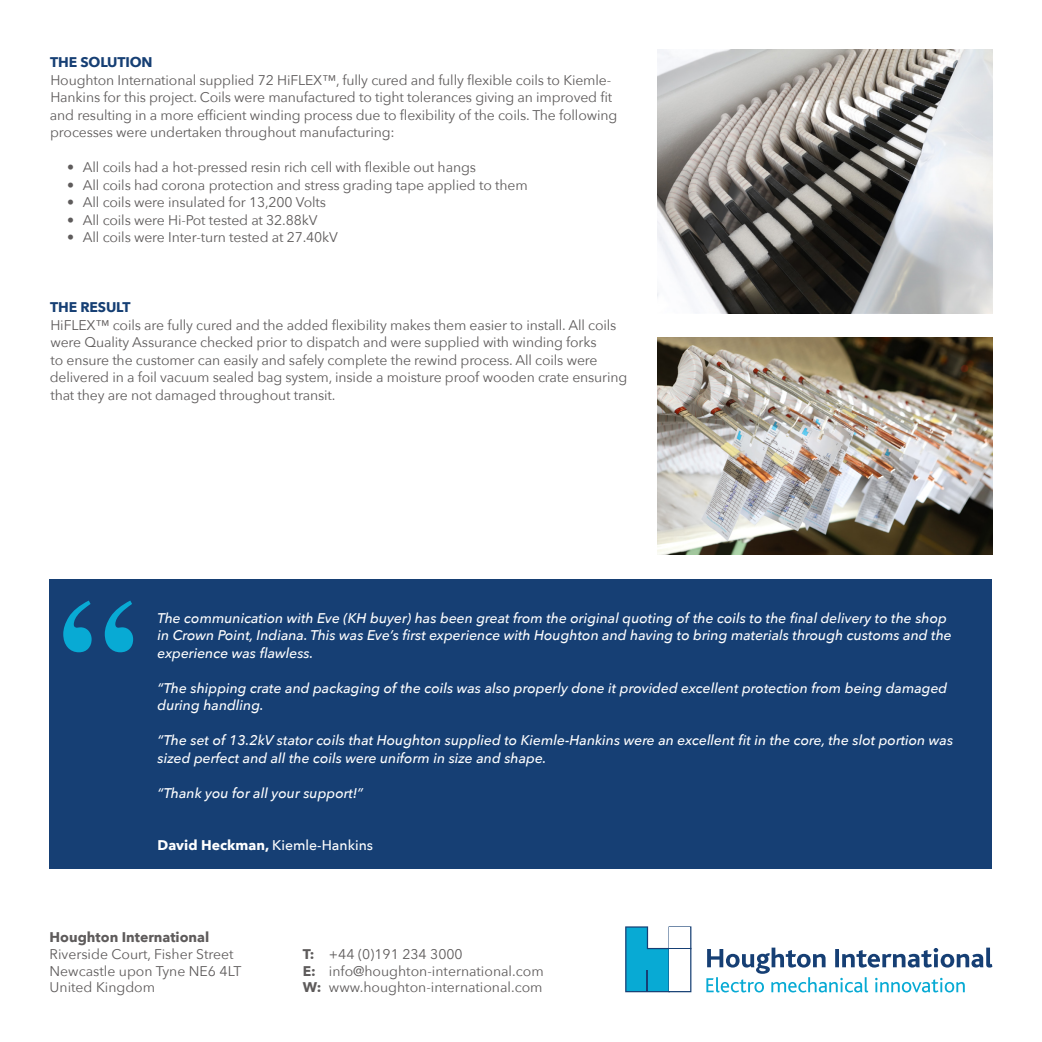
<style>
.page{position:relative;width:1042px;height:1042px;background:#fff}
.page>*{position:absolute;margin:0;border:0;box-sizing:border-box;transform-origin:0 0}
.t1{font:700 154px "Times";color:#08aad4}
.t2{font:14px/17.5px "Avenir Next";letter-spacing:-.01em;color:#5e5b5b}
.t3{font:italic 500 14px/17.5px "Avenir Next";color:#fff}
.t4{font:500 14px "Avenir Next";color:#fff}
.t5{font:700 14px "Avenir Next";color:#5e5b5b}
.t6{font:700 14px "Avenir Next";letter-spacing:-.01em;color:#163f74}
.s1{font-weight:700}
</style>
<div class="page">
<div style="left:50px;top:579px;width:942px;height:289px;background:#163f74"></div>
<svg style="left:706px;top:947px;width:286px;height:45px"></svg>
<svg style="left:625px;top:926px;width:66px;height:66px"></svg>
<div style="left:670px;top:927px;width:20px;height:21px;background:#fff"></div>
<div style="left:670px;top:949px;width:20px;height:42px;background:#fff"></div>
<img style="left:658px;top:50px;width:334px;height:263px">
<img style="left:658px;top:338px;width:334px;height:216px">
<p class="t6" style="left:50px;top:50px;width:104px">THE SOLUTION</p>
<p class="t2" style="left:50px;top:70px;width:569px">Houghton International supplied 72 HiFLEX™, fully cured and fully flexible coils to Kiemle-Hankins for this project. Coils were manufactured to tight tolerances giving an improved fit and resulting in a more efficient winding process due to flexibility of the coils. The following processes were undertaken throughout manufacturing:</p>
<p class="t2" style="left:67px;top:158px;width:410px">• All coils had a hot-pressed resin rich cell with flexible out hangs</p>
<p class="t2" style="left:67px;top:175px;width:462px">• All coils had corona protection and stress grading tape applied to them</p>
<p class="t2" style="left:67px;top:193px;width:260px">• All coils were insulated for 13,200 Volts</p>
<p class="t2" style="left:67px;top:210px;width:252px">• All coils were Hi-Pot tested at 32.88kV</p>
<p class="t2" style="left:67px;top:228px;width:272px">• All coils were Inter-turn tested at 27.40kV</p>
<p class="t6" style="left:50px;top:295px;width:82px">THE RESULT</p>
<p class="t2" style="left:50px;top:315px;width:579px">HiFLEX™ coils are fully cured and the added flexibility makes them easier to install. All coils were Quality Assurance checked prior to dispatch and were supplied with winding forks<br>to ensure the customer can easily and safely complete the rewind process. All coils were delivered in a foil vacuum sealed bag system, inside a moisture proof wooden crate ensuring that they are not damaged throughout transit.</p>
<p class="t1" style="left:58px;top:507px;width:78px">“</p>
<p class="t3" style="left:158px;top:609px;width:796px">The communication with Eve (KH buyer) has been great from the original quoting of the coils to the final delivery to the shop in Crown Point, Indiana. This was Eve’s first experience with Houghton and having to bring materials through customs and the experience was flawless.</p>
<p class="t3" style="left:158px;top:679px;width:791px">“The shipping crate and packaging of the coils was also properly done it provided excellent protection from being damaged during handling.</p>
<p class="t3" style="left:158px;top:731px;width:797px">“The set of 13.2kV stator coils that Houghton supplied to Kiemle-Hankins were an excellent fit in the core, the slot portion was sized perfect and all the coils were uniform in size and shape.</p>
<p class="t3" style="left:158px;top:784px;width:207px">“Thank you for all your support!”</p>
<p class="t4" style="left:158px;top:833px;width:217px"><span class="s1">David Heckman,</span> Kiemle-Hankins</p>
<p class="t5" style="left:50px;top:925px;width:161px">Houghton International</p>
<p class="t2" style="left:50px;top:944px;width:186px">Riverside Court, Fisher Street</p>
<p class="t2" style="left:50px;top:961px;width:193px">Newcastle upon Tyne NE6 4LT</p>
<p class="t2" style="left:50px;top:978px;width:107px">United Kingdom</p>
<p class="t2" style="left:303px;top:944px;width:162px"><span class="s1">T:</span> +44 (0)191 234 3000</p>
<p class="t2" style="left:303px;top:961px;width:243px"><span class="s1">E:</span> info@houghton-international.com</p>
<p class="t2" style="left:303px;top:978px;width:241px"><span class="s1">W:</span> www.houghton-international.com</p>
</div>
